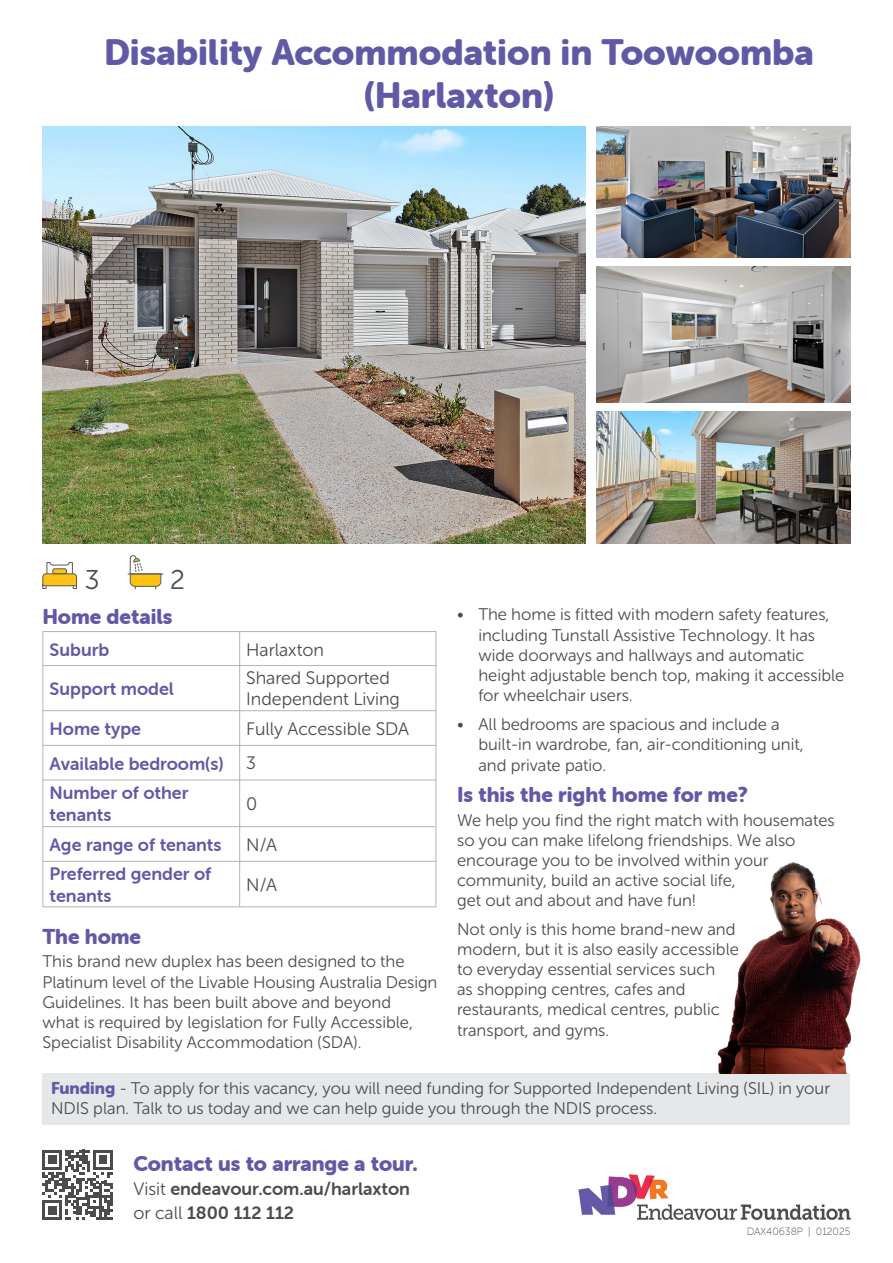
<style>
.page{position:relative;width:893px;height:1263px;background:#fff}
.page>*{position:absolute;margin:0;border:0;box-sizing:border-box;transform-origin:0 0}
.Title-h1{font:36px/43.2px "Museo Sans Rounded 900";color:#6259a6;text-align:center}
.bed_bath_numbers{font:27px "Museo Sans Rounded 300";color:#4b4c4d}
.Paragraph_heading-h2{font:21px "Museo Sans Rounded 900";color:#6259a6}
.Table_-_Catagory_Text{font:18px/21.6px "Museo Sans Rounded 700";color:#6259a6}
.Table_-_Answer_Text{font:18px/21px "Museo Sans Rounded 300";color:#4b4c4d}
.Contact_Hyperlink-p{font:18px/24px "Museo Sans Rounded 700";color:#4b4c4d}
.Body_Text_-_bullets{font:16.8px/20.2px "Museo Sans Rounded 300";color:#4b4c4d}
.Paragraph_heading-h2-2{font:16.8px/20.1px "Museo Sans Rounded 300";color:#4b4c4d}
.Body_Text-p{font:16.8px/20.1px "Museo Sans Rounded 300";color:#4b4c4d}
.t1{font:10.5px "Museo Sans Rounded 100";color:#4b4c4d}
.s1{font-family:"Museo Sans Rounded 900";color:#6259a6}
.s2{font-family:"Museo Sans Rounded 300"}
</style>
<div class="page">
<svg style="left:42px;top:631px;width:395px;height:276px"></svg>
<hr style="left:239px;top:631px;width:1px;height:275px;background:#b2b3b7">
<hr style="left:43px;top:710px;width:393px;height:1px;background:#b2b3b7">
<hr style="left:43px;top:745px;width:393px;height:1px;background:#b2b3b7">
<hr style="left:43px;top:826px;width:393px;height:1px;background:#b2b3b7">
<hr style="left:43px;top:861px;width:393px;height:1px;background:#b2b3b7">
<hr style="left:43px;top:665px;width:393px;height:1px;background:#b2b3b7">
<hr style="left:43px;top:780px;width:393px;height:1px;background:#b2b3b7">
<img style="left:43px;top:126px;width:542px;height:417px">
<img style="left:597px;top:126px;width:253px;height:132px">
<img style="left:597px;top:267px;width:253px;height:136px">
<img style="left:597px;top:412px;width:253px;height:131px">
<svg style="left:42px;top:562px;width:35px;height:27px"></svg>
<hr style="left:128px;top:573px;width:35px;height:1px;background:#58595b">
<svg style="left:129px;top:555px;width:33px;height:34px"></svg>
<div style="left:43px;top:1073px;width:807px;height:52px;background:#e6e7e9"></div>
<svg style="left:43px;top:1150px;width:70px;height:70px"></svg>
<img style="left:578px;top:1174px;width:273px;height:46px">
<img style="left:717px;top:862px;width:144px;height:211px">
<h1 class="Title-h1" style="left:104px;top:31px;width:711px">Disability Accommodation in Toowoomba (Harlaxton)</h1>
<h2 class="bed_bath_numbers" style="left:85px;top:565px;width:16px">3</h2>
<h2 class="bed_bath_numbers" style="left:170px;top:565px;width:16px">2</h2>
<h2 class="Paragraph_heading-h2" style="left:43px;top:604px;width:132px">Home details</h2>
<p class="Table_-_Catagory_Text" style="left:50px;top:639px;width:61px">Suburb</p>
<p class="Table_-_Answer_Text" style="left:246px;top:639px;width:79px">Harlaxton</p>
<p class="Table_-_Catagory_Text" style="left:50px;top:678px;width:126px">Support model</p>
<p class="Table_-_Answer_Text" style="left:246px;top:667px;width:155px">Shared Supported<br>Independent Living</p>
<p class="Table_-_Catagory_Text" style="left:50px;top:718px;width:93px">Home type</p>
<p class="Table_-_Answer_Text" style="left:246px;top:718px;width:164px">Fully Accessible SDA</p>
<p class="Table_-_Catagory_Text" style="left:50px;top:753px;width:175px">Available bedroom(s)</p>
<p class="Table_-_Answer_Text" style="left:246px;top:753px;width:11px">3</p>
<p class="Table_-_Catagory_Text" style="left:50px;top:782px;width:140px">Number of other tenants</p>
<p class="Table_-_Answer_Text" style="left:246px;top:793px;width:13px">0</p>
<p class="Table_-_Catagory_Text" style="left:50px;top:833px;width:173px">Age range of tenants</p>
<p class="Table_-_Answer_Text" style="left:246px;top:834px;width:32px">N/A</p>
<p class="Table_-_Catagory_Text" style="left:50px;top:863px;width:163px">Preferred gender of tenants</p>
<p class="Table_-_Answer_Text" style="left:246px;top:874px;width:32px">N/A</p>
<h2 class="Paragraph_heading-h2" style="left:43px;top:924px;width:100px">The home</h2>
<p class="Body_Text_-_bullets" style="left:43px;top:952px;width:396px">This brand new duplex has been designed to the Platinum level of the Livable Housing Australia Design Guidelines. It has been built above and beyond<br>what is required by legislation for Fully Accessible, Specialist Disability Accommodation (SDA).</p>
<p class="Body_Text_-_bullets" style="left:478px;top:605px;width:367px;text-indent:-21px">• The home is fitted with modern safety features, including Tunstall Assistive Technology. It has wide doorways and hallways and automatic height adjustable bench top, making it accessible for wheelchair users.</p>
<p class="Body_Text_-_bullets" style="left:478px;top:714px;width:327px;text-indent:-21px">• All bedrooms are spacious and include a built-in wardrobe, fan, air-conditioning unit, and private patio.</p>
<p class="Paragraph_heading-h2" style="left:457px;top:783px;width:292px">Is this the right home for me?</p>
<h2 class="Paragraph_heading-h2-2" style="left:457px;top:810px;width:379px">We help you find the right match with housemates so you can make lifelong friendships. We also encourage you to be involved within your community, build an active social life,<br>get out and about and have fun!</h2>
<h2 class="Paragraph_heading-h2-2" style="left:457px;top:919px;width:283px">Not only is this home brand-new and modern, but it is also easily accessible to everyday essential services such<br>as shopping centres, cafes and restaurants, medical centres, public transport, and gyms.</h2>
<p class="Body_Text-p" style="left:51px;top:1078px;width:780px"><span class="s1">Funding</span> - To apply for this vacancy, you will need funding for Supported Independent Living (SIL) in your<br>NDIS plan. Talk to us today and we can help guide you through the NDIS process.</p>
<h2 class="Paragraph_heading-h2" style="left:133px;top:1151px;width:286px">Contact us to arrange a tour.</h2>
<p class="Contact_Hyperlink-p" style="left:133px;top:1176px;width:278px"><span class="s2">Visit</span> endeavour.com.au/harlaxton <span class="s2">or call</span> 1800 112 112</p>
<p class="t1" style="left:747px;top:1226px;width:105px">DAX40638P | 012025</p>
</div>
